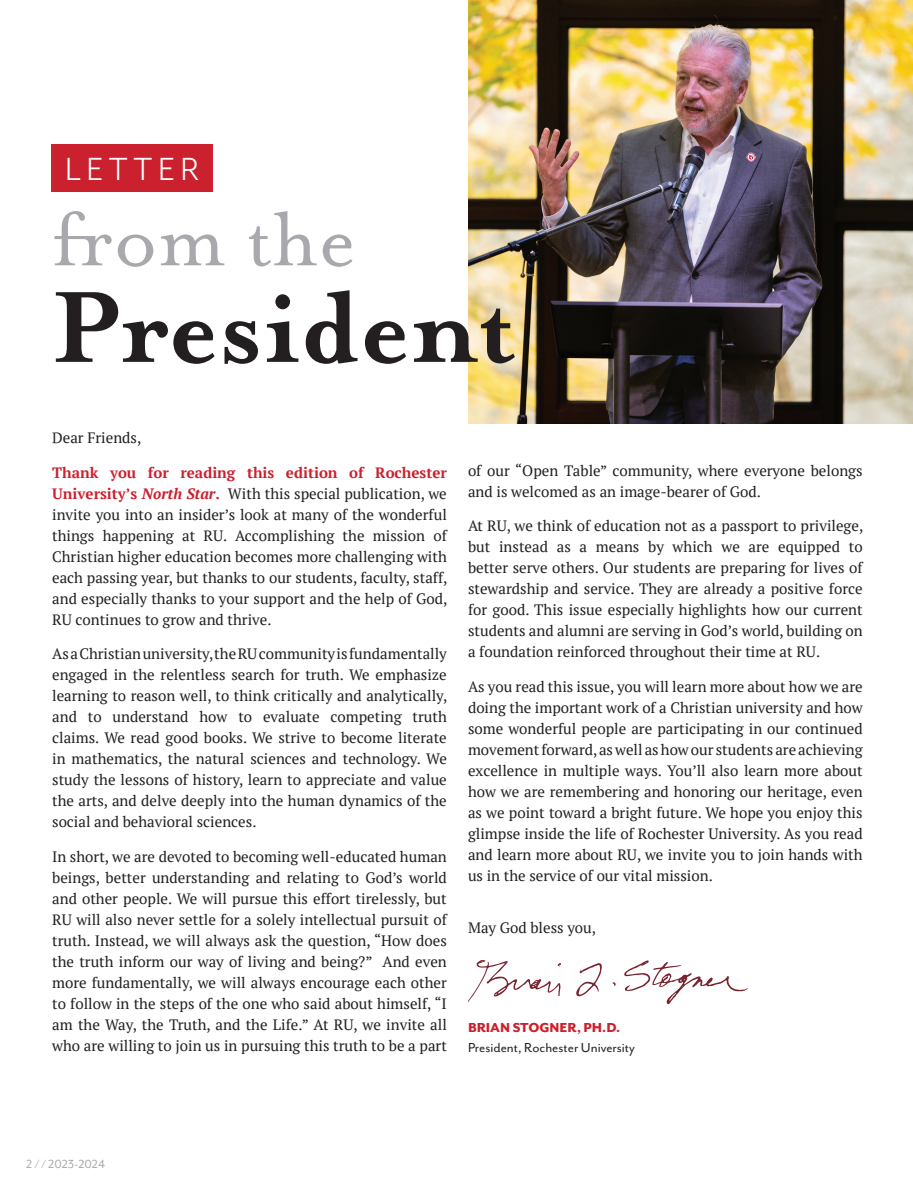
<style>
.page{position:relative;width:913px;height:1198px;background:#fff}
.page>*{position:absolute;margin:0;border:0;box-sizing:border-box;transform-origin:0 0}
.t1{font:700 116.1px "Mrs Eaves OT";color:#231f20}
.t2{font:87.9px "Mrs Eaves OT";color:#a8a9ad}
.t3{font:36.9px "Mr Eaves Mod OT";letter-spacing:.15em;color:#fff}
.t4{font:15px/21px "PT Serif";color:#231f20;text-align:justify}
.t5{font:15px "Mr Eaves San OT";color:#231f20}
.t6{font:800 15px "Mr Eaves San OT";color:#cb202d}
.t7{font:13.5px "Mr Eaves Mod OT";color:#a8a9ad}
.s1{font-weight:700;color:#cb202d}
.s2{font-weight:700;font-style:italic;color:#cb202d}
</style>
<div class="page">
<img style="left:468px;top:0;width:444px;height:423px">
<div style="left:51px;top:144px;width:162px;height:48px;background:#cb202d"></div>
<svg style="left:624px;top:960px;width:123px;height:44px"></svg>
<svg style="left:468px;top:960px;width:93px;height:42px"></svg>
<svg style="left:576px;top:963px;width:28px;height:33px"></svg>
<h3 class="t3" style="left:65px;top:148px;width:136px">LETTER</h3>
<h2 class="t2" style="left:51px;top:189px;width:305px">from the</h2>
<h1 class="t1" style="left:51px;top:260px;width:467px">President</h1>
<p class="t4" style="left:52px;top:427px;width:91px">Dear Friends,</p>
<p class="t4" style="left:52px;top:462px;width:396px"><span class="s1">Thank you for reading this edition of Rochester University’s</span> <span class="s2">North Star</span><span class="s1">.</span> With this special publication, we invite you into an insider’s look at many of the wonderful things happening at RU. Accomplishing the mission of Christian higher education becomes more challenging with each passing year, but thanks to our students, faculty, staff, and especially thanks to your support and the help of God, RU continues to grow and thrive.</p>
<p class="t4" style="left:52px;top:643px;width:396px">As a Christian university, the RU community is fundamentally engaged in the relentless search for truth. We emphasize learning to reason well, to think critically and analytically, and to understand how to evaluate competing truth claims. We read good books. We strive to become literate in mathematics, the natural sciences and technology. We study the lessons of history, learn to appreciate and value the arts, and delve deeply into the human dynamics of the social and behavioral sciences.</p>
<p class="t4" style="left:52px;top:846px;width:396px">In short, we are devoted to becoming well-educated human beings, better understanding and relating to God’s world and other people. We will pursue this effort tirelessly, but RU will also never settle for a solely intellectual pursuit of truth. Instead, we will always ask the question, “How does the truth inform our way of living and being?” And even more fundamentally, we will always encourage each other to follow in the steps of the one who said about himself, “I am the Way, the Truth, and the Life.” At RU, we invite all who are willing to join us in pursuing this truth to be a part</p>
<p class="t4" style="left:468px;top:460px;width:396px">of our “Open Table” community, where everyone belongs and is welcomed as an image-bearer of God.</p>
<p class="t4" style="left:468px;top:515px;width:396px">At RU, we think of education not as a passport to privilege, but instead as a means by which we are equipped to better serve others. Our students are preparing for lives of stewardship and service. They are already a positive force for good. This issue especially highlights how our current students and alumni are serving in God’s world, building on a foundation reinforced throughout their time at RU.</p>
<p class="t4" style="left:468px;top:676px;width:396px">As you read this issue, you will learn more about how we are doing the important work of a Christian university and how some wonderful people are participating in our continued movement forward, as well as how our students are achieving excellence in multiple ways. You’ll also learn more about how we are remembering and honoring our heritage, even as we point toward a bright future. We hope you enjoy this glimpse inside the life of Rochester University. As you read and learn more about RU, we invite you to join hands with us in the service of our vital mission.</p>
<p class="t4" style="left:468px;top:917px;width:129px">May God bless you,</p>
<p class="t6" style="left:468px;top:1019px;width:154px">BRIAN STOGNER, PH.D.</p>
<p class="t5" style="left:468px;top:1039px;width:168px">President, Rochester University</p>
<p class="t7" style="left:26px;top:1156px;width:80px">2 / / 2023-2024</p>
</div>
